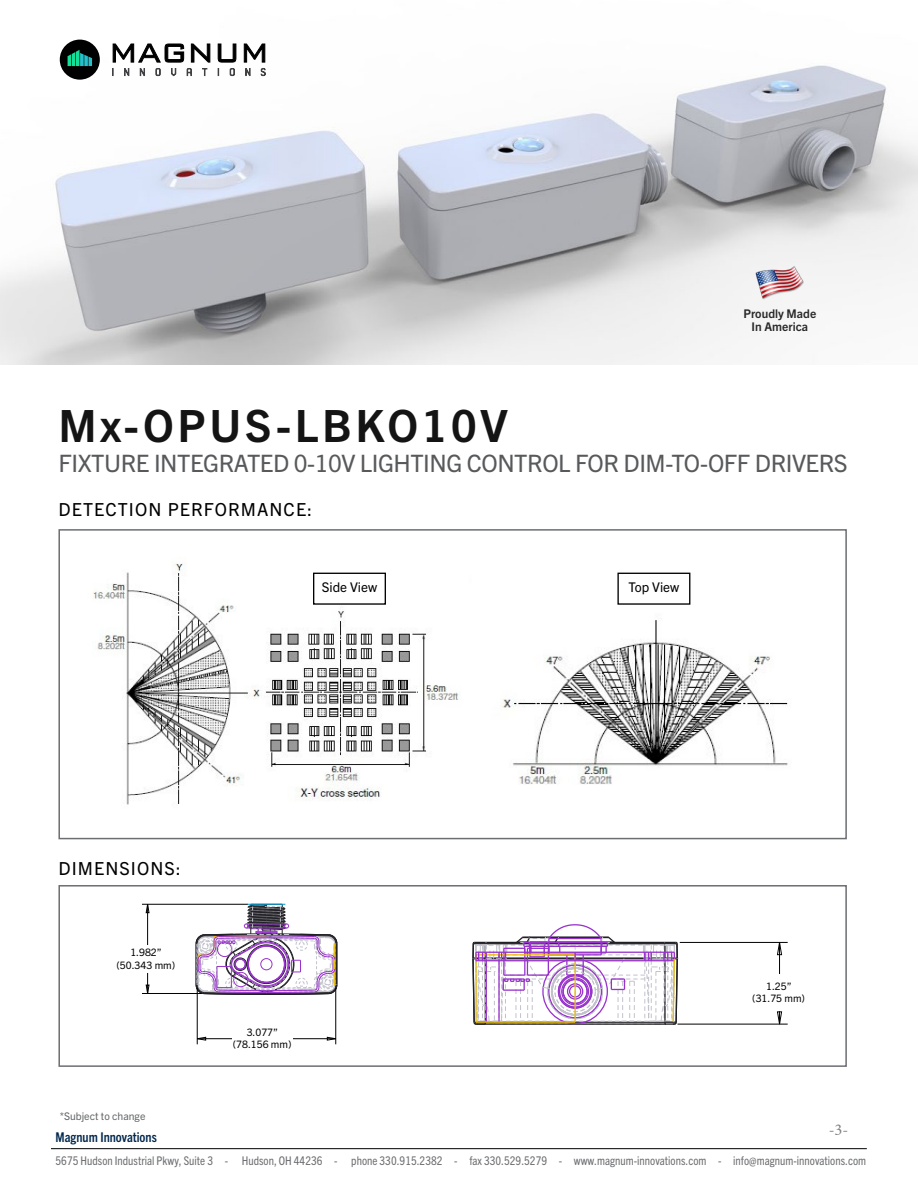
<style>
.page{position:relative;width:918px;height:1188px;background:#fff}
.page>*{position:absolute;margin:0;border:0;box-sizing:border-box;transform-origin:0 0}
.t1{font:700 44.55px "Trade Gothic Next LT Pro";letter-spacing:.08em;color:#141414}
.t2{font:24px "Trade Gothic Next LT Pro";letter-spacing:-.02em;color:#58595b}
.t3{font:18px "Trade Gothic Next LT Pro";letter-spacing:.06em;color:#000}
.t4{font:16.5px "Minion Pro";color:#000}
.t5{font:700 condensed 13.5px "Trade Gothic Next LT Pro";color:#00274d}
.t6{font:13.35px "Trade Gothic Next LT Pro";color:#000}
.t7{font:13.2px "Arial";color:#000}
.t8{font:condensed 12px "Trade Gothic Next LT Pro";letter-spacing:.005em;color:#6d6e71}
.t9{font:700 12px/13.5px "Trade Gothic Next LT Pro";color:#292829;text-align:center}
.t10{font:10.5px "Trade Gothic Next LT Pro";color:#636466}
.t11{font:10.2px/12.3px "Trade Gothic Next LT Pro";color:#000;text-align:center}
.t12{font:9.15px "Arial";color:#000}
</style>
<div class="page">
<hr style="left:51px;top:1148px;width:816px;height:1px;background:#000">
<img style="left:0;top:39px;width:918px;height:325px">
<div style="left:58px;top:529px;width:789px;height:310px;border:2px solid #6d6e71"></div>
<div style="left:58px;top:885px;width:789px;height:182px;border:2px solid #6d6e71"></div>
<svg style="left:198px;top:1037px;width:8px;height:3px"></svg>
<svg style="left:327px;top:1037px;width:8px;height:3px"></svg>
<svg style="left:146px;top:905px;width:3px;height:8px"></svg>
<svg style="left:146px;top:985px;width:3px;height:8px"></svg>
<hr style="left:147px;top:904px;width:1px;height:45px;background:#000">
<hr style="left:147px;top:963px;width:1px;height:30px;background:#000">
<hr style="left:273px;top:1038px;width:63px;height:1px;background:#000">
<hr style="left:197px;top:1038px;width:41px;height:1px;background:#000">
<hr style="left:197px;top:988px;width:1px;height:56px;background:#000">
<hr style="left:142px;top:993px;width:60px;height:1px;background:#000">
<hr style="left:142px;top:904px;width:106px;height:1px;background:#000">
<hr style="left:335px;top:988px;width:1px;height:56px;background:#000">
<svg style="left:195px;top:904px;width:143px;height:91px"></svg>
<div style="left:232px;top:1024px;width:60px;height:28px;background:#fff"></div>
<div style="left:117px;top:945px;width:58px;height:28px;background:#fff"></div>
<svg style="left:777px;top:943px;width:5px;height:12px"></svg>
<hr style="left:678px;top:1024px;width:110px;height:1px;background:#000">
<hr style="left:680px;top:942px;width:108px;height:1px;background:#000">
<hr style="left:779px;top:942px;width:1px;height:49px;background:#000">
<svg style="left:777px;top:1011px;width:5px;height:13px"></svg>
<svg style="left:472px;top:924px;width:207px;height:101px"></svg>
<div style="left:749px;top:974px;width:60px;height:36px;background:#fff"></div>
<img style="left:93px;top:563px;width:366px;height:242px">
<img style="left:502px;top:618px;width:286px;height:167px">
<div style="left:460px;top:603px;width:97px;height:37px;background:#fff"></div>
<div style="left:313px;top:573px;width:73px;height:32px;border:1px solid #000"></div>
<div style="left:617px;top:573px;width:73px;height:32px;border:1px solid #000"></div>
<img style="left:756px;top:258px;width:48px;height:48px">
<svg style="left:112px;top:41px;width:154px;height:35px"></svg>
<div style="left:60px;top:40px;width:40px;height:40px;background:#000;border-radius:50%"></div>
<svg style="left:68px;top:50px;width:24px;height:16px"></svg>
<p class="t9" style="left:743px;top:306px;width:74px">Proudly Made<br>In America</p>
<h1 class="t1" style="left:58px;top:395px;width:451px">Mx-OPUS-LBKO10V</h1>
<h2 class="t2" style="left:58px;top:447px;width:791px">FIXTURE INTEGRATED 0-10V LIGHTING CONTROL FOR DIM-TO-OFF DRIVERS</h2>
<h3 class="t3" style="left:58px;top:497px;width:255px">DETECTION PERFORMANCE:</h3>
<p class="t6" style="left:322px;top:578px;width:57px">Side View</p>
<p class="t6" style="left:629px;top:578px;width:52px">Top View</p>
<h3 class="t3" style="left:58px;top:856px;width:124px">DIMENSIONS:</h3>
<p class="t11" style="left:117px;top:946px;width:60px">1.982” (50.343 mm)</p>
<p class="t12" style="left:134px;top:950px;width:24px">1.982</p>
<p class="t10" style="left:60px;top:1109px;width:87px">*Subject to change</p>
<p class="t11" style="left:233px;top:1025px;width:60px">3.077” (78.156 mm)</p>
<p class="t12" style="left:242px;top:1033px;width:24px">3.077</p>
<p class="t11" style="left:752px;top:979px;width:54px">1.25” (31.75 mm)</p>
<p class="t7" style="left:759px;top:993px;width:35px">1.250</p>
<h3 class="t4" style="left:829px;top:1118px;width:21px">-3-</h3>
<p class="t5" style="left:56px;top:1128px;width:103px">Magnum Innovations</p>
<p class="t8" style="left:56px;top:1152px;width:812px">5675 Hudson Industrial Pkwy, Suite 3 - Hudson, OH 44236 - phone 330.915.2382 - fax 330.529.5279 - www.magnum-innovations.com - info@magnum-innovations.com</p>
</div>
